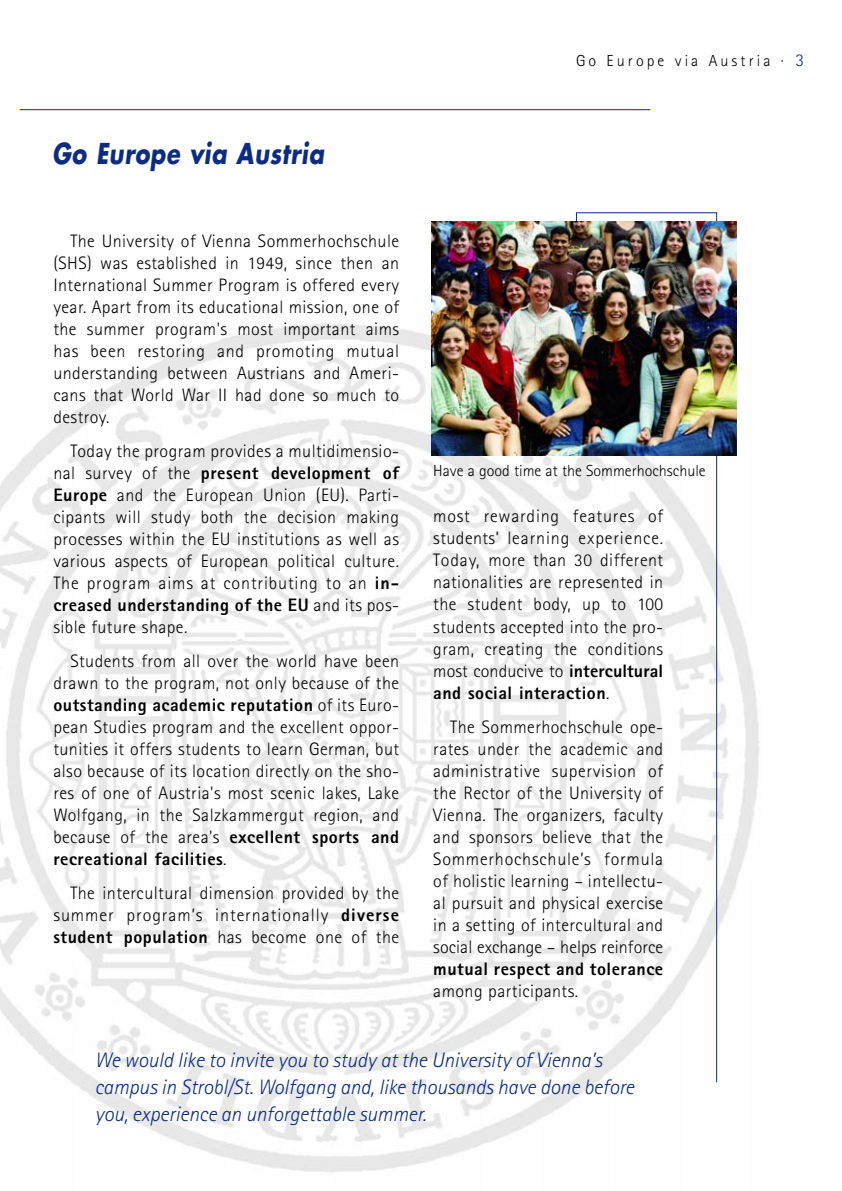
<style>
.page{position:relative;width:842px;height:1191px;background:#fff}
.page>*{position:absolute;margin:0;border:0;box-sizing:border-box;transform-origin:0 0}
.t1{font:700 28px "Futura";color:#0c2c84;scale:.8 1}
.t2{font:italic 300 21px/27px "Rotis Sans Serif";color:#0c2c84}
.t3{font:300 18px/22px "Rotis Sans Serif";letter-spacing:.025em;color:#000;text-align:justify}
.t4{font:800 18px "Rotis Sans Serif";letter-spacing:.03em;color:#000}
.t5{font:300 16px "Rotis Sans Serif";color:#000}
.t6{font:300 16px "Rotis Sans Serif";letter-spacing:.19em;color:#000}
.s1{font-weight:800}
.s2{font-size:18px;color:#0c2c84}
</style>
<div class="page">
<img style="left:1px;top:265px;width:759px;height:908px">
<hr style="left:20px;top:109px;width:630px;height:1px;background:#0c2c84">
<svg style="left:576px;top:212px;width:141px;height:871px"></svg>
<img style="left:431px;top:222px;width:305px;height:233px">
<h1 class="t1" style="left:52px;top:140px;width:346px">Go Europe via Austria</h1>
<p class="t3" style="left:53px;top:231px;width:347px;text-indent:17px">The University of Vienna Sommerhochschule (SHS) was established in 1949, since then an International Summer Program is offered every year. Apart from its educational mission, one of the summer program's most important aims has been restoring and promoting mutual understanding between Austrians and Ameri&shy;cans that World War II had done so much to destroy.</p>
<p class="t3" style="left:53px;top:441px;width:347px;text-indent:17px">Today the program provides a multidimensio&shy;nal survey of the <span class="s1">present development of Europe</span> and the European Union (EU). Parti&shy;cipants will study both the decision making processes within the EU institutions as well as various aspects of European political culture.<br>The program aims at contributing to an <span class="s1">in&shy;creased understanding of the EU</span> and its pos&shy;sible future shape.</p>
<p class="t3" style="left:53px;top:651px;width:347px;text-indent:17px">Students from all over the world have been drawn to the program, not only because of the <span class="s1">outstanding academic reputation</span> of its Euro&shy;pean Studies program and the excellent oppor&shy;tunities it offers students to learn German, but also because of its location directly on the sho&shy;res of one of Austria's most scenic lakes, Lake Wolfgang, in the Salzkammergut region, and because of the area's <span class="s1">excellent sports and recreational facilities</span>.</p>
<p class="t3" style="left:53px;top:883px;width:347px;text-indent:17px">The intercultural dimension provided by the summer program’s internationally <span class="s1">diverse student population</span> has become one of the</p>
<p class="t6" style="left:576px;top:55px;width:230px">Go Europe via Austria · <span class="s2">3</span></p>
<p class="t5" style="left:433px;top:465px;width:274px">Have a good time at the Sommerhochschule</p>
<p class="t3" style="left:433px;top:507px;width:231px">most rewarding features of students’ learning experience.<br>Today, more than 30 different nationalities are represented in the student body, up to 100 students accepted into the pro&shy;gram, creating the conditions most conducive to <span class="s1">intercultural and social interaction</span>.</p>
<p class="t3" style="left:433px;top:717px;width:231px;text-indent:17px">The Sommerhochschule ope&shy;rates under the academic and administrative supervision of the Rector of the University of Vienna. The organizers, faculty and sponsors believe that the Sommerhochschule’s formula of holistic learning – intellectu&shy;al pursuit and physical exercise in a setting of intercultural and social exchange – helps reinforce</p>
<p class="t4" style="left:433px;top:962px;width:231px">mutual respect and tolerance</p>
<p class="t3" style="left:433px;top:981px;width:146px">among participants.</p>
<p class="t2" style="left:95px;top:1048px;width:541px">We would like to invite you to study at the University of Vienna’s campus in Strobl/St. Wolfgang and, like thousands have done before you, experience an unforgettable summer.</p>
</div>
